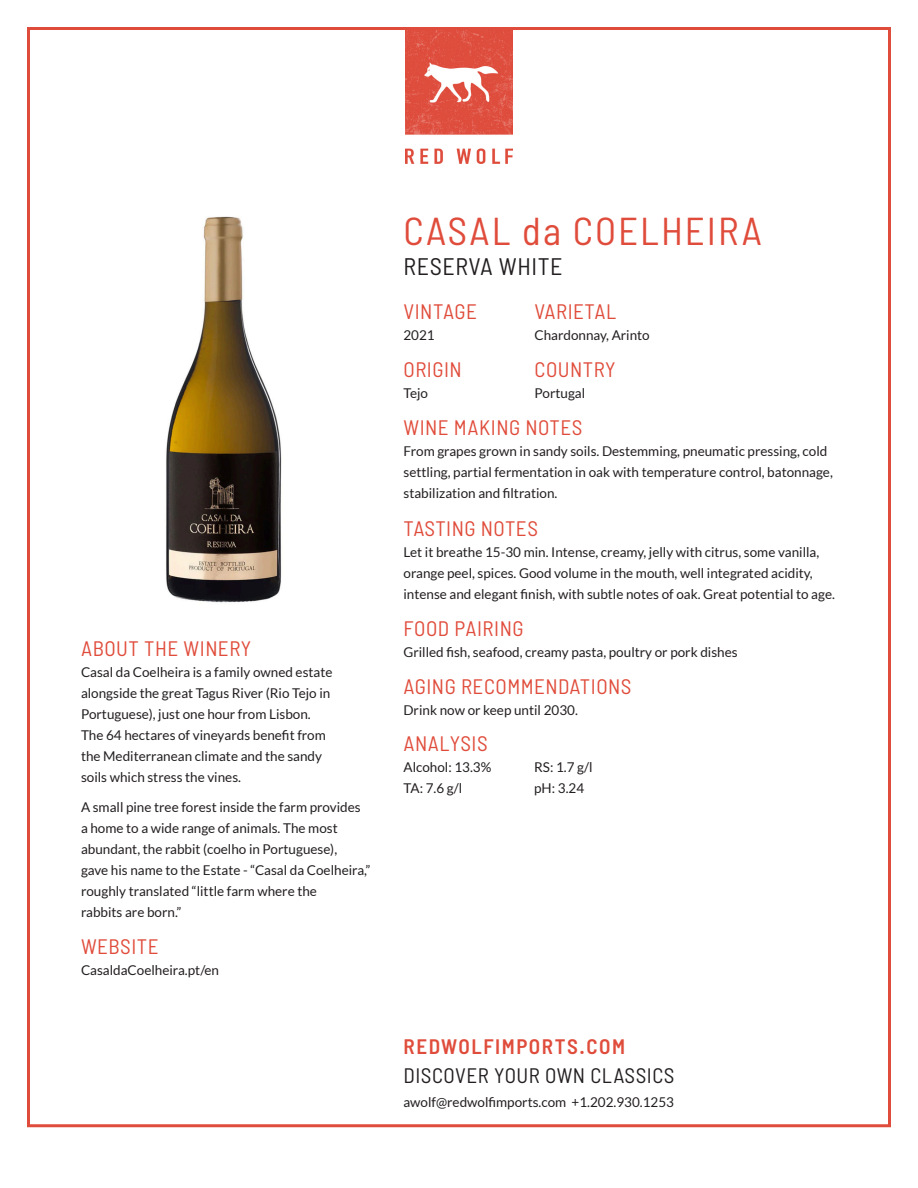
<style>
.page{position:relative;width:918px;height:1188px;background:#fff}
.page>*{position:absolute;margin:0;border:0;box-sizing:border-box;transform-origin:0 0}
.t1{font:semi-condensed 39px "Barlow";letter-spacing:.05em;color:#e04c3b}
.t2{font:semi-condensed 24px "Barlow";letter-spacing:.025em;color:#231f20}
.t3{font:semi-condensed 21px "Barlow";letter-spacing:.025em;color:#e04c3b}
.t4{font:semi-condensed 21px "Barlow";letter-spacing:.025em;color:#231f20}
.t5{font:600 semi-condensed 21px "Barlow";letter-spacing:.075em;color:#e04c3b}
.t6{font:13.5px/21px "Lato";color:#231f20}
</style>
<div class="page">
<img style="left:405px;top:31px;width:108px;height:133px">
<img style="left:166px;top:216px;width:116px;height:387px">
<p class="t3" style="left:81px;top:635px;width:172px">ABOUT THE WINERY</p>
<p class="t6" style="left:81px;top:661px;width:253px">Casal da Coelheira is a family owned estate alongside the great Tagus River (Rio Tejo in Portuguese), just one hour from Lisbon.<br>The 64 hectares of vineyards benefit from the Mediterranean climate and the sandy soils which stress the vines.</p>
<p class="t6" style="left:81px;top:796px;width:291px">A small pine tree forest inside the farm provides a home to a wide range of animals. The most abundant, the rabbit (coelho in Portuguese),<br>gave his name to the Estate - “Casal da Coelheira,” roughly translated “little farm where the<br>rabbits are born.”</p>
<p class="t3" style="left:81px;top:933px;width:79px">WEBSITE</p>
<p class="t6" style="left:81px;top:959px;width:140px">CasaldaCoelheira.pt/en</p>
<p class="t1" style="left:404px;top:206px;width:360px">CASAL da COELHEIRA</p>
<p class="t2" style="left:404px;top:251px;width:161px">RESERVA WHITE</p>
<p class="t3" style="left:404px;top:298px;width:75px">VINTAGE</p>
<p class="t6" style="left:404px;top:324px;width:33px">2021</p>
<p class="t3" style="left:404px;top:356px;width:60px">ORIGIN</p>
<p class="t6" style="left:404px;top:383px;width:26px">Tejo</p>
<p class="t3" style="left:534px;top:298px;width:83px">VARIETAL</p>
<p class="t6" style="left:534px;top:324px;width:117px">Chardonnay, Arinto</p>
<p class="t3" style="left:534px;top:356px;width:83px">COUNTRY</p>
<p class="t6" style="left:534px;top:383px;width:52px">Portugal</p>
<p class="t3" style="left:404px;top:414px;width:181px">WINE MAKING NOTES</p>
<p class="t6" style="left:404px;top:441px;width:431px">From grapes grown in sandy soils. Destemming, pneumatic pressing, cold settling, partial fermentation in oak with temperature control, batonnage, stabilization and filtration.</p>
<p class="t3" style="left:404px;top:515px;width:136px">TASTING NOTES</p>
<p class="t6" style="left:404px;top:541px;width:433px">Let it breathe 15-30 min. Intense, creamy, jelly with citrus, some vanilla, orange peel, spices. Good volume in the mouth, well integrated acidity, intense and elegant finish, with subtle notes of oak. Great potential to age.</p>
<p class="t3" style="left:404px;top:615px;width:121px">FOOD PAIRING</p>
<p class="t6" style="left:404px;top:642px;width:336px">Grilled fish, seafood, creamy pasta, poultry or pork dishes</p>
<p class="t3" style="left:404px;top:673px;width:230px">AGING RECOMMENDATIONS</p>
<p class="t6" style="left:404px;top:699px;width:176px">Drink now or keep until 2030.</p>
<p class="t3" style="left:404px;top:731px;width:86px">ANALYSIS</p>
<p class="t6" style="left:404px;top:757px;width:89px">Alcohol: 13.3%</p>
<p class="t6" style="left:404px;top:778px;width:60px">TA: 7.6 g/l</p>
<p class="t6" style="left:534px;top:757px;width:60px">RS: 1.7 g/l</p>
<p class="t6" style="left:534px;top:778px;width:52px">pH: 3.24</p>
<p class="t5" style="left:404px;top:1034px;width:223px">REDWOLFIMPORTS.COM</p>
<p class="t4" style="left:404px;top:1062px;width:273px">DISCOVER YOUR OWN CLASSICS</p>
<p class="t6" style="left:404px;top:1091px;width:272px">awolf@redwolfimports.com +1.202.930.1253</p>
</div>
